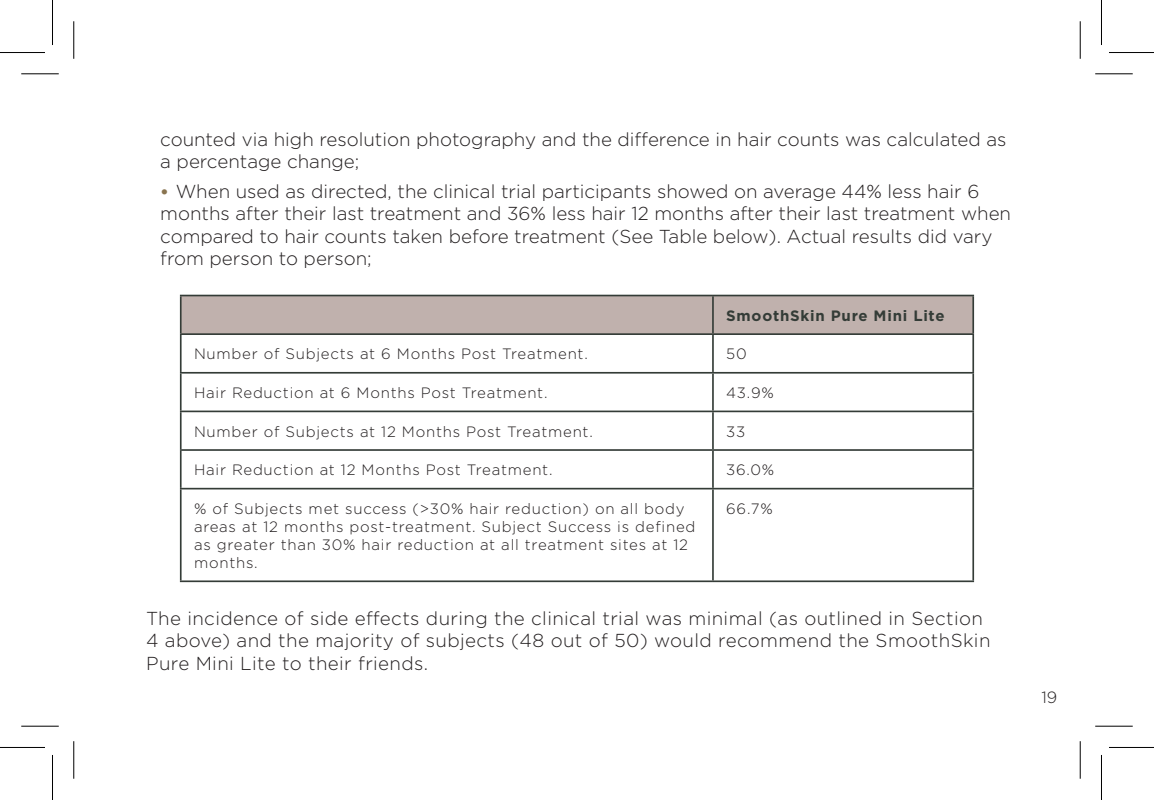
<style>
.page{position:relative;width:1154px;height:800px;background:#fff}
.page>*{position:absolute;margin:0;border:0;box-sizing:border-box;transform-origin:0 0}
.Body_-_main{font:300 18.75px/22.5px "Gotham";color:#231f20}
.Body_-_main-2{font:300 18.75px/22.5px "Gotham";letter-spacing:.02em;color:#231f20}
.t1{font:300 16.25px "Gotham";color:#231f20}
.Body_Copy_5pt{font:300 15px/18px "Gotham";letter-spacing:.05em;color:#231f20}
.Body_Copy_5pt-2{font:700 15px "Gotham";letter-spacing:.05em;color:#343c37}
.s1{font-weight:700;font-size:17.5px;color:#897450}
</style>
<div class="page">
<div style="left:182px;top:296px;width:790px;height:37px;background:#c0b1ad"></div>
<hr style="left:180px;top:295px;width:533px;height:1px;background:#343c37">
<hr style="left:180px;top:296px;width:2px;height:37px;background:#343c37">
<hr style="left:713px;top:295px;width:261px;height:1px;background:#343c37">
<hr style="left:712px;top:296px;width:2px;height:37px;background:#343c37">
<hr style="left:972px;top:296px;width:2px;height:37px;background:#343c37">
<hr style="left:180px;top:333px;width:533px;height:2px;background:#343c37">
<hr style="left:180px;top:335px;width:2px;height:37px;background:#343c37">
<hr style="left:713px;top:333px;width:261px;height:2px;background:#343c37">
<hr style="left:712px;top:335px;width:2px;height:37px;background:#343c37">
<hr style="left:972px;top:335px;width:2px;height:37px;background:#343c37">
<hr style="left:180px;top:372px;width:533px;height:1px;background:#343c37">
<hr style="left:180px;top:373px;width:2px;height:37px;background:#343c37">
<hr style="left:713px;top:372px;width:261px;height:1px;background:#343c37">
<hr style="left:712px;top:373px;width:2px;height:37px;background:#343c37">
<hr style="left:972px;top:373px;width:2px;height:37px;background:#343c37">
<hr style="left:180px;top:410px;width:533px;height:2px;background:#343c37">
<hr style="left:180px;top:412px;width:2px;height:37px;background:#343c37">
<hr style="left:713px;top:410px;width:261px;height:2px;background:#343c37">
<hr style="left:712px;top:412px;width:2px;height:37px;background:#343c37">
<hr style="left:972px;top:412px;width:2px;height:37px;background:#343c37">
<hr style="left:180px;top:449px;width:533px;height:2px;background:#343c37">
<hr style="left:180px;top:451px;width:2px;height:37px;background:#343c37">
<hr style="left:713px;top:449px;width:261px;height:2px;background:#343c37">
<hr style="left:712px;top:451px;width:2px;height:37px;background:#343c37">
<hr style="left:972px;top:451px;width:2px;height:37px;background:#343c37">
<hr style="left:180px;top:488px;width:533px;height:1px;background:#343c37">
<hr style="left:180px;top:489px;width:2px;height:91px;background:#343c37">
<hr style="left:713px;top:488px;width:261px;height:1px;background:#343c37">
<hr style="left:712px;top:489px;width:2px;height:91px;background:#343c37">
<hr style="left:972px;top:489px;width:2px;height:91px;background:#343c37">
<hr style="left:180px;top:580px;width:533px;height:2px;background:#343c37">
<hr style="left:713px;top:580px;width:261px;height:2px;background:#343c37">
<svg style="left:1079px;top:21px;width:1px;height:38px"></svg>
<svg style="left:1079px;top:741px;width:1px;height:37px"></svg>
<hr style="left:21px;top:73px;width:38px;height:1px;background:#000">
<hr style="left:1095px;top:73px;width:38px;height:1px;background:#000">
<hr style="left:21px;top:725px;width:38px;height:1px;background:#000">
<hr style="left:1095px;top:725px;width:38px;height:1px;background:#000">
<hr style="left:73px;top:21px;width:1px;height:38px;background:#000">
<hr style="left:73px;top:741px;width:1px;height:37px;background:#000">
<hr style="left:1080px;top:21px;width:1px;height:38px;background:#000">
<hr style="left:1080px;top:741px;width:1px;height:37px;background:#000">
<hr style="left:0;top:52px;width:45px;height:1px;background:#000">
<hr style="left:1109px;top:52px;width:45px;height:1px;background:#000">
<hr style="left:0;top:747px;width:45px;height:1px;background:#000">
<hr style="left:1109px;top:747px;width:45px;height:1px;background:#000">
<hr style="left:52px;top:0;width:1px;height:45px;background:#000">
<hr style="left:52px;top:754px;width:1px;height:45px;background:#000">
<hr style="left:1101px;top:0;width:1px;height:45px;background:#000">
<hr style="left:1101px;top:754px;width:1px;height:45px;background:#000">
<p class="Body_-_main" style="left:160px;top:127px;width:848px">counted via high resolution photography and the difference in hair counts was calculated as a percentage change;</p>
<p class="Body_-_main" style="left:160px;top:179px;width:852px"><span class="s1">•</span> When used as directed, the clinical trial participants showed on average 44% less hair 6 months after their last treatment and 36% less hair 12 months after their last treatment when compared to hair counts taken before treatment (See Table below). Actual results did vary from person to person;</p>
<p class="Body_Copy_5pt-2" style="left:726px;top:305px;width:220px">SmoothSkin Pure Mini Lite</p>
<p class="Body_Copy_5pt" style="left:194px;top:345px;width:395px">Number of Subjects at 6 Months Post Treatment.</p>
<p class="Body_Copy_5pt" style="left:726px;top:345px;width:22px">50</p>
<p class="Body_Copy_5pt" style="left:194px;top:383px;width:355px">Hair Reduction at 6 Months Post Treatment.</p>
<p class="Body_Copy_5pt" style="left:726px;top:383px;width:49px">43.9%</p>
<p class="Body_Copy_5pt" style="left:194px;top:422px;width:400px">Number of Subjects at 12 Months Post Treatment.</p>
<p class="Body_Copy_5pt" style="left:726px;top:422px;width:21px">33</p>
<p class="Body_Copy_5pt" style="left:194px;top:460px;width:360px">Hair Reduction at 12 Months Post Treatment.</p>
<p class="Body_Copy_5pt" style="left:726px;top:460px;width:49px">36.0%</p>
<p class="Body_Copy_5pt" style="left:194px;top:499px;width:503px">% of Subjects met success (&gt;30% hair reduction) on all body areas at 12 months post-treatment. Subject Success is defined as greater than 30% hair reduction at all treatment sites at 12 months.</p>
<p class="Body_Copy_5pt" style="left:726px;top:499px;width:48px">66.7%</p>
<p class="Body_-_main-2" style="left:146px;top:606px;width:846px">The incidence of side effects during the clinical trial was minimal (as outlined in Section<br>4 above) and the majority of subjects (48 out of 50) would recommend the SmoothSkin<br>Pure Mini Lite to their friends.</p>
<p class="t1" style="left:1041px;top:686px;width:17px">19</p>
</div>
